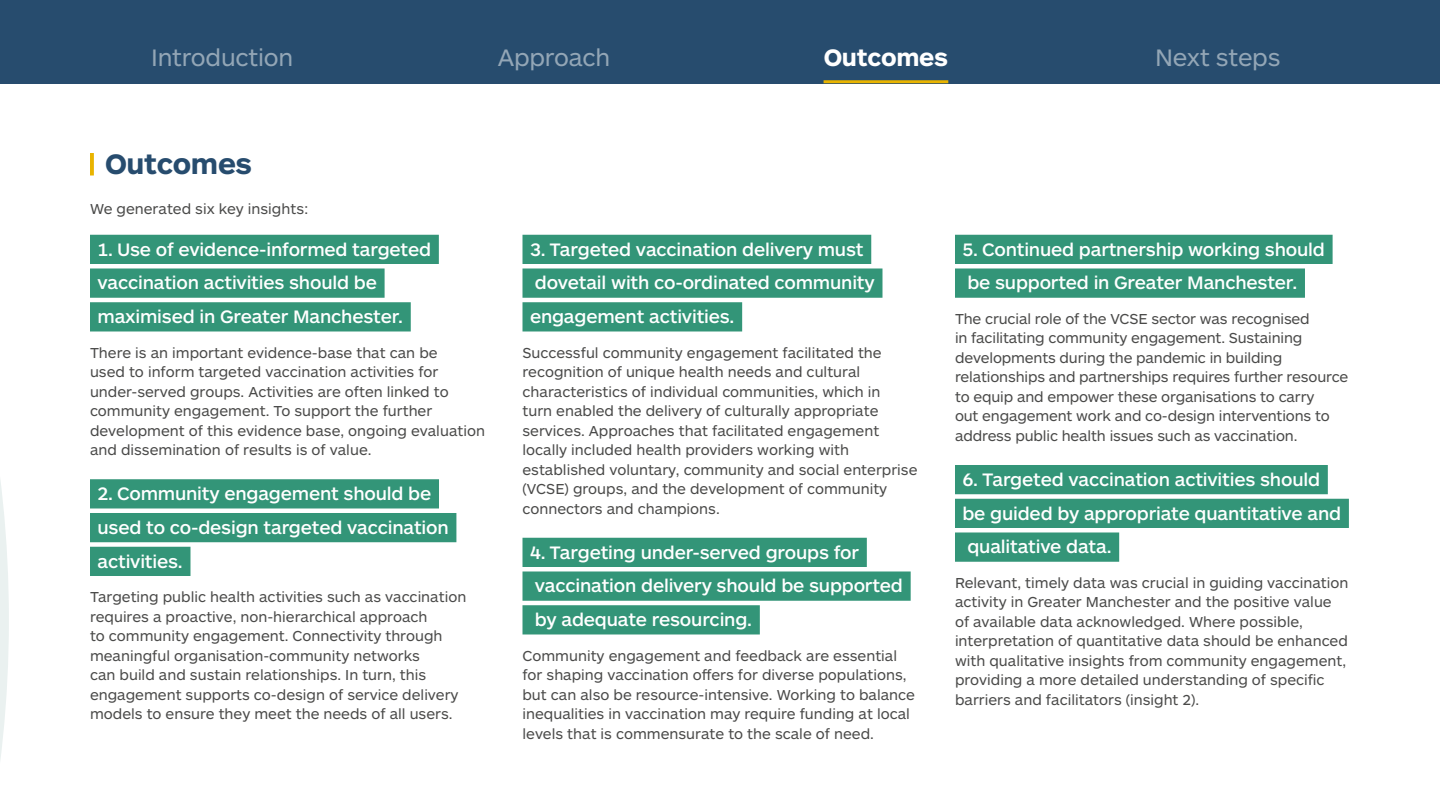
<style>
.page{position:relative;width:1440px;height:810px;background:#fff}
.page>*{position:absolute;margin:0;border:0;box-sizing:border-box;transform-origin:0 0}
.t1{font:700 29.25px "ARS Maquette Pro";letter-spacing:-.01em;color:#274c6e}
.t2{font:24.75px "ARS Maquette Pro";letter-spacing:-.01em;color:#93a6b6}
.t3{font:700 24.75px "ARS Maquette Pro";letter-spacing:-.01em;color:#fff}
.t4{font:500 18.75px/33.8px "ARS Maquette Pro";letter-spacing:-.01em;color:#fff}
.t5{font:15px/19.5px "ARS Maquette Pro";color:#4a4a49}
</style>
<div class="page">
<svg style="left:0;top:83px;width:9px;height:677px"></svg>
<svg style="left:90px;top:153px;width:4px;height:23px"></svg>
<div style="left:90px;top:235px;width:349px;height:29px;background:#339578"></div>
<div style="left:90px;top:268px;width:295px;height:30px;background:#339578"></div>
<div style="left:90px;top:302px;width:321px;height:29px;background:#339578"></div>
<div style="left:90px;top:479px;width:349px;height:29px;background:#339578"></div>
<div style="left:90px;top:513px;width:366px;height:29px;background:#339578"></div>
<div style="left:90px;top:547px;width:100px;height:29px;background:#339578"></div>
<div style="left:523px;top:235px;width:348px;height:29px;background:#339578"></div>
<div style="left:523px;top:268px;width:359px;height:30px;background:#339578"></div>
<div style="left:523px;top:302px;width:219px;height:29px;background:#339578"></div>
<div style="left:523px;top:538px;width:344px;height:29px;background:#339578"></div>
<div style="left:523px;top:571px;width:388px;height:30px;background:#339578"></div>
<div style="left:523px;top:605px;width:237px;height:29px;background:#339578"></div>
<div style="left:955px;top:235px;width:378px;height:29px;background:#339578"></div>
<div style="left:955px;top:268px;width:350px;height:30px;background:#339578"></div>
<div style="left:955px;top:465px;width:373px;height:29px;background:#339578"></div>
<div style="left:955px;top:499px;width:394px;height:29px;background:#339578"></div>
<div style="left:955px;top:532px;width:164px;height:30px;background:#339578"></div>
<div style="left:0;top:0;width:1440px;height:83px;background:#274c6e"></div>
<hr style="left:824px;top:80px;width:124px;height:3px;background:#e9b400">
<h2 class="t2" style="left:151px;top:41px;width:144px">Introduction</h2>
<h2 class="t2" style="left:498px;top:41px;width:114px">Approach</h2>
<h2 class="t3" style="left:824px;top:41px;width:126px">Outcomes</h2>
<h2 class="t2" style="left:1155px;top:41px;width:127px">Next steps</h2>
<h1 class="t1" style="left:105px;top:145px;width:149px">Outcomes</h1>
<p class="t5" style="left:90px;top:199px;width:220px">We generated six key insights:</p>
<p class="t4" style="left:98px;top:231px;width:335px">1. Use of evidence-informed targeted vaccination activities should be maximised in Greater Manchester.</p>
<p class="t5" style="left:90px;top:342px;width:397px">There is an important evidence-base that can be<br>used to inform targeted vaccination activities for under-served groups. Activities are often linked to community engagement. To support the further development of this evidence base, ongoing evaluation and dissemination of results is of value.</p>
<p class="t4" style="left:98px;top:476px;width:353px">2. Community engagement should be used to co-design targeted vaccination activities.</p>
<p class="t5" style="left:90px;top:587px;width:378px">Targeting public health activities such as vaccination requires a proactive, non-hierarchical approach<br>to community engagement. Connectivity through meaningful organisation-community networks<br>can build and sustain relationships. In turn, this engagement supports co-design of service delivery models to ensure they meet the needs of all users.</p>
<p class="t4" style="left:530px;top:231px;width:346px">3. Targeted vaccination delivery must dovetail with co-ordinated community engagement activities.</p>
<p class="t5" style="left:523px;top:342px;width:396px">Successful community engagement facilitated the recognition of unique health needs and cultural characteristics of individual communities, which in<br>turn enabled the delivery of culturally appropriate services. Approaches that facilitated engagement locally included health providers working with established voluntary, community and social enterprise (VCSE) groups, and the development of community connectors and champions.</p>
<p class="t4" style="left:530px;top:534px;width:374px">4. Targeting under-served groups for vaccination delivery should be supported by adequate resourcing.</p>
<p class="t5" style="left:523px;top:645px;width:394px">Community engagement and feedback are essential for shaping vaccination offers for diverse populations, but can also be resource-intensive. Working to balance inequalities in vaccination may require funding at local levels that is commensurate to the scale of need.</p>
<p class="t4" style="left:963px;top:231px;width:364px">5. Continued partnership working should be supported in Greater Manchester.</p>
<p class="t5" style="left:955px;top:308px;width:395px">The crucial role of the VCSE sector was recognised<br>in facilitating community engagement. Sustaining developments during the pandemic in building relationships and partnerships requires further resource to equip and empower these organisations to carry<br>out engagement work and co-design interventions to address public health issues such as vaccination.</p>
<p class="t4" style="left:963px;top:462px;width:380px">6. Targeted vaccination activities should be guided by appropriate quantitative and qualitative data.</p>
<p class="t5" style="left:955px;top:572px;width:395px">Relevant, timely data was crucial in guiding vaccination activity in Greater Manchester and the positive value of available data acknowledged. Where possible, interpretation of quantitative data should be enhanced with qualitative insights from community engagement, providing a more detailed understanding of specific barriers and facilitators (insight 2).</p>
</div>
